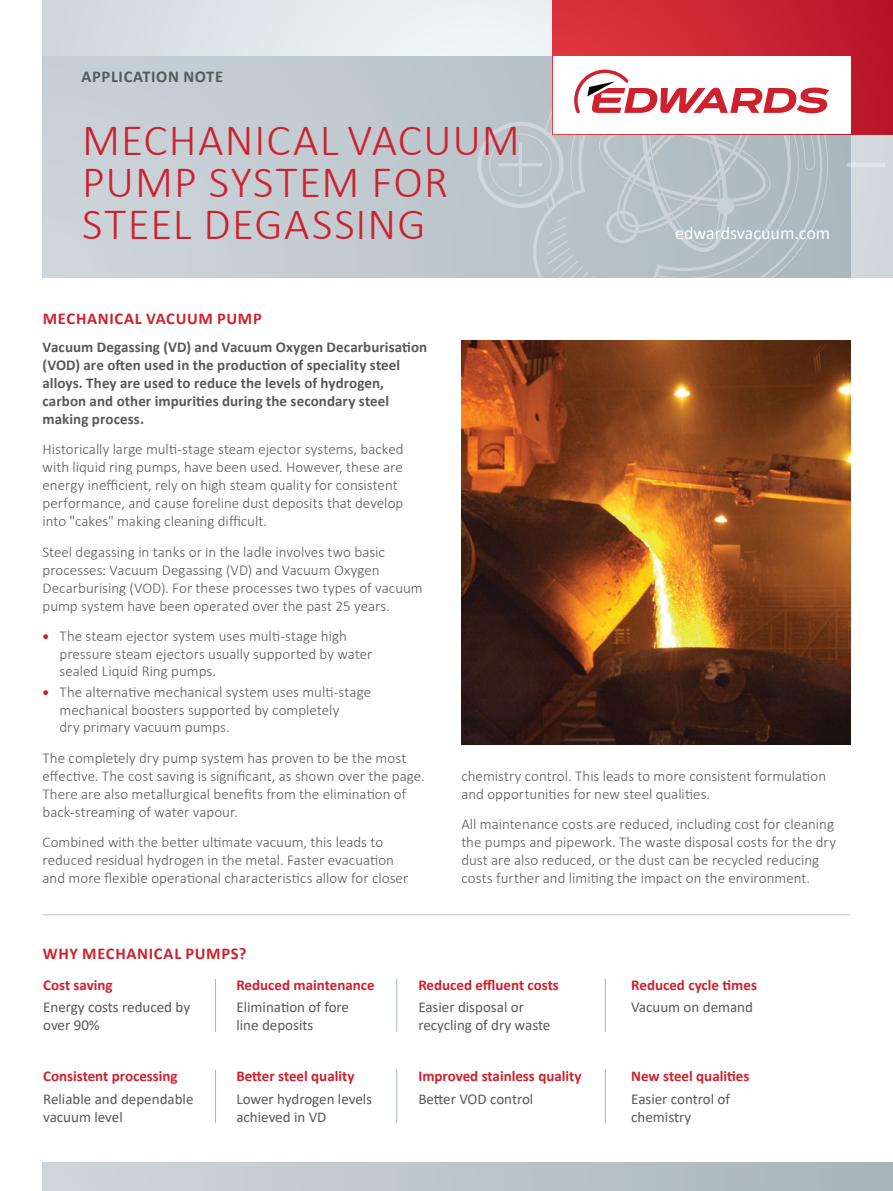
<style>
.page{position:relative;width:893px;height:1191px;background:#fff}
.page>*{position:absolute;margin:0;border:0;box-sizing:border-box;transform-origin:0 0}
.t1{font:300 45px/42px "Calibri";letter-spacing:.025em;color:#cf202e}
.t2{font:18px "Calibri";color:#fff}
.t3{font:700 16.5px "Calibri";letter-spacing:.04em;color:#cf202e}
.t4{font:700 16.5px "Calibri";letter-spacing:.04em;color:#58595b}
.t5{font:300 15px/18px "Calibri";color:#58595b}
.t6{font:15px/18px "Calibri";color:#58595b}
.t7{font:700 15px/18px "Calibri";letter-spacing:.005em;color:#58595b}
.t8{font:700 15px "Calibri";color:#cf202e}
.s1{font-weight:700;font-size:13.5px;color:#cf202e}
</style>
<div class="page">
<svg style="left:43px;top:0;width:850px;height:278px;background:#dfe4e8"></svg>
<div style="left:43px;top:57px;width:807px;height:221px;background:#c4cdd3"></div>
<svg style="left:477px;top:0;width:407px;height:278px;fill:#b7c2c9"></svg>
<svg style="left:553px;top:0;width:340px;height:134px;background:#c92736"></svg>
<div style="left:553px;top:57px;width:297px;height:77px;background:#fff"></div>
<svg style="left:574px;top:70px;width:255px;height:43px"></svg>
<div style="left:43px;top:1162px;width:850px;height:29px;background:linear-gradient(to right,#ced7dc,#a8b4bc)"></div>
<img style="left:461px;top:340px;width:389px;height:404px">
<hr style="left:43px;top:914px;width:807px;height:1px;background:#cfd7dc">
<hr style="left:215px;top:979px;width:1px;height:52px;background:#a7b4bb">
<hr style="left:215px;top:1070px;width:1px;height:53px;background:#a7b4bb">
<hr style="left:396px;top:979px;width:1px;height:52px;background:#a7b4bb">
<hr style="left:396px;top:1070px;width:1px;height:53px;background:#a7b4bb">
<hr style="left:605px;top:979px;width:1px;height:52px;background:#a7b4bb">
<hr style="left:605px;top:1070px;width:1px;height:53px;background:#a7b4bb">
<p class="t4" style="left:82px;top:65px;width:143px">APPLICATION NOTE</p>
<h1 class="t1" style="left:82px;top:119px;width:439px">MECHANICAL VACUUM<br>PUMP SYSTEM FOR<br>STEEL DEGASSING</h1>
<p class="t3" style="left:43px;top:307px;width:221px">MECHANICAL VACUUM PUMP</p>
<p class="t2" style="left:675px;top:221px;width:157px">edwardsvacuum.com</p>
<p class="t7" style="left:43px;top:337px;width:386px">Vacuum Degassing (VD) and Vacuum Oxygen Decarburisation (VOD) are often used in the production of speciality steel alloys. They are used to reduce the levels of hydrogen, carbon and other impurities during the secondary steel making process.</p>
<p class="t5" style="left:43px;top:440px;width:363px">Historically large multi-stage steam ejector systems, backed with liquid ring pumps, have been used. However, these are energy inefficient, rely on high steam quality for consistent performance, and cause foreline dust deposits that develop into "cakes" making cleaning difficult.</p>
<p class="t5" style="left:43px;top:543px;width:382px">Steel degassing in tanks or in the ladle involves two basic processes: Vacuum Degassing (VD) and Vacuum Oxygen Decarburising (VOD). For these processes two types of vacuum pump system have been operated over the past 25 years.</p>
<p class="t5" style="left:60px;top:627px;width:314px;line-height:17.2px;text-indent:-17px"><span class="s1">•</span> The steam ejector system uses multi-stage high pressure steam ejectors usually supported by water sealed Liquid Ring pumps.</p>
<p class="t5" style="left:60px;top:683px;width:313px;line-height:17.2px;text-indent:-17px"><span class="s1">•</span> The alternative mechanical system uses multi-stage mechanical boosters supported by completely<br>dry primary vacuum pumps.</p>
<p class="t5" style="left:43px;top:748px;width:384px">The completely dry pump system has proven to be the most effective. The cost saving is significant, as shown over the page.<br>There are also metallurgical benefits from the elimination of back-streaming of water vapour.</p>
<p class="t5" style="left:43px;top:833px;width:367px">Combined with the better ultimate vacuum, this leads to reduced residual hydrogen in the metal. Faster evacuation and more flexible operational characteristics allow for closer</p>
<p class="t3" style="left:43px;top:941px;width:205px">WHY MECHANICAL PUMPS?</p>
<p class="t5" style="left:461px;top:766px;width:366px">chemistry control. This leads to more consistent formulation and opportunities for new steel qualities.</p>
<p class="t5" style="left:461px;top:815px;width:376px">All maintenance costs are reduced, including cost for cleaning the pumps and pipework. The waste disposal costs for the dry dust are also reduced, or the dust can be recycled reducing costs further and limiting the impact on the environment.</p>
<p class="t8" style="left:43px;top:974px;width:71px">Cost saving</p>
<p class="t6" style="left:43px;top:998px;width:148px">Energy costs reduced by over 90%</p>
<p class="t8" style="left:43px;top:1065px;width:136px">Consistent processing</p>
<p class="t6" style="left:43px;top:1089px;width:152px">Reliable and dependable vacuum level</p>
<p class="t8" style="left:236px;top:974px;width:140px">Reduced maintenance</p>
<p class="t6" style="left:236px;top:998px;width:114px">Elimination of fore line deposits</p>
<p class="t8" style="left:236px;top:1065px;width:120px">Better steel quality</p>
<p class="t6" style="left:236px;top:1089px;width:137px">Lower hydrogen levels achieved in VD</p>
<p class="t8" style="left:418px;top:974px;width:142px">Reduced effluent costs</p>
<p class="t6" style="left:418px;top:998px;width:134px">Easier disposal or recycling of dry waste</p>
<p class="t8" style="left:418px;top:1065px;width:165px">Improved stainless quality</p>
<p class="t6" style="left:418px;top:1089px;width:117px">Better VOD control</p>
<p class="t8" style="left:631px;top:974px;width:127px">Reduced cycle times</p>
<p class="t6" style="left:631px;top:998px;width:123px">Vacuum on demand</p>
<p class="t8" style="left:631px;top:1065px;width:120px">New steel qualities</p>
<p class="t6" style="left:631px;top:1089px;width:100px">Easier control of chemistry</p>
</div>
